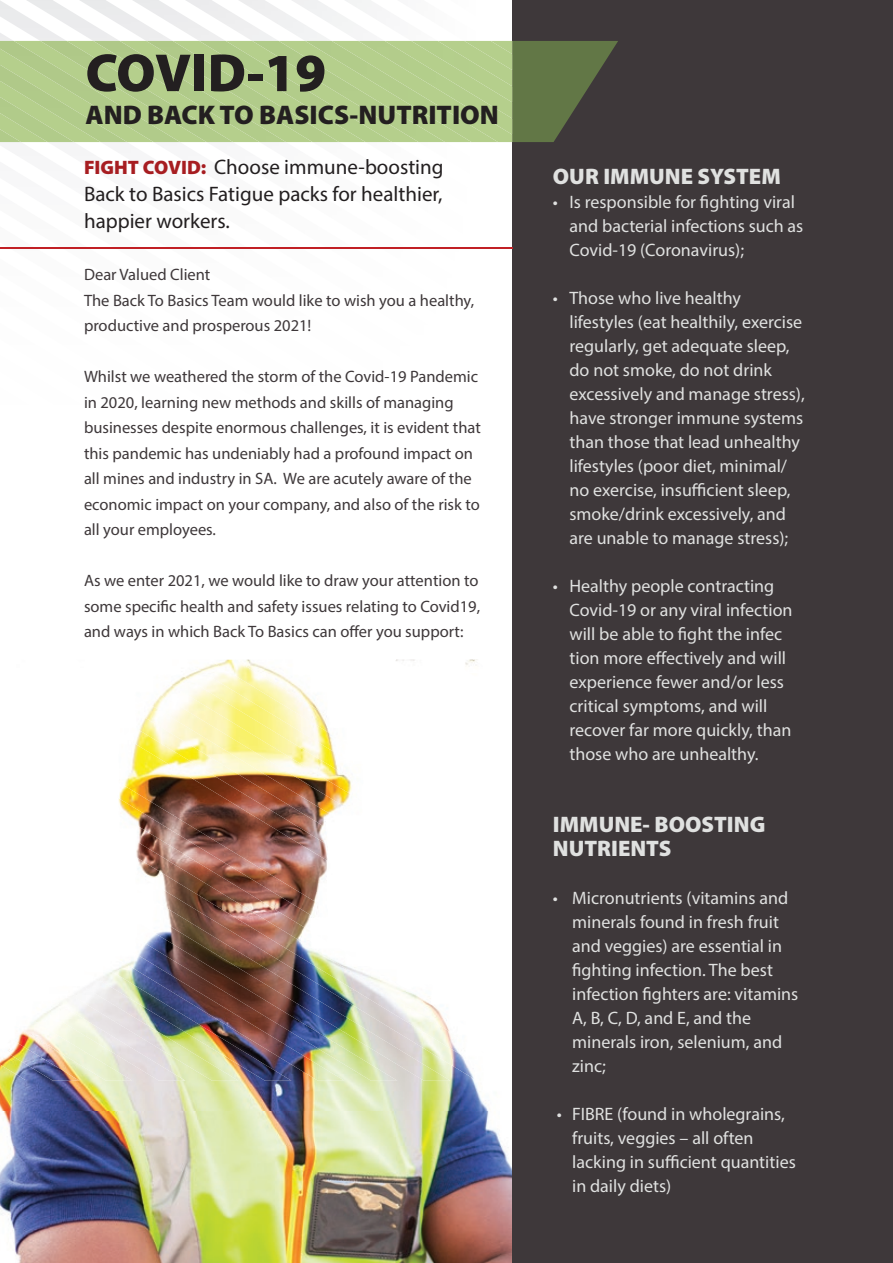
<style>
.page{position:relative;width:893px;height:1263px;background:#fff}
.page>*{position:absolute;margin:0;border:0;box-sizing:border-box;transform-origin:0 0}
.t1{font:900 54px "Myriad Pro";color:#231f20}
.t2{font:900 27px "Myriad Pro";color:#231f20}
.t3{font:900 22.5px/24px "Myriad Pro";color:#e0e1e0}
.t4{font:21px/27px "Myriad Pro";color:#231f20;text-align:justify}
.t5{font:18px/24px "Myriad Pro";color:#e0e1e0}
.t6{font:16.5px/25.5px "Myriad Pro";color:#3e383a}
.s1{font-weight:900;font-size:19.5px;color:#a71d21}
</style>
<div class="page">
<img style="left:0;top:1070px;width:513px;height:193px">
<svg style="left:159px;top:1081px;width:27px;height:1px"></svg>
<svg style="left:106px;top:1081px;width:27px;height:1px"></svg>
<svg style="left:212px;top:1081px;width:26px;height:1px"></svg>
<svg style="left:53px;top:1081px;width:27px;height:1px"></svg>
<svg style="left:0;top:1081px;width:27px;height:1px"></svg>
<svg style="left:318px;top:1081px;width:26px;height:1px"></svg>
<svg style="left:424px;top:1081px;width:26px;height:1px"></svg>
<svg style="left:371px;top:1081px;width:26px;height:1px"></svg>
<svg style="left:265px;top:1081px;width:26px;height:1px"></svg>
<svg style="left:477px;top:1081px;width:26px;height:1px"></svg>
<img style="left:129px;top:660px;width:384px;height:281px">
<img style="left:0;top:774px;width:503px;height:307px">
<img style="left:474px;top:660px;width:39px;height:23px">
<img style="left:512px;top:0;width:1px;height:33px">
<img style="left:0;top:33px;width:513px;height:8px">
<img style="left:0;top:142px;width:513px;height:19px">
<img style="left:0;top:161px;width:513px;height:329px">
<div style="left:513px;top:0;width:380px;height:1263px;background:#3e383a"></div>
<div style="left:339px;top:41px;width:159px;height:101px;background:#b5cf8c"></div>
<div style="left:286px;top:41px;width:53px;height:101px;background:#b5cf8c"></div>
<div style="left:180px;top:41px;width:106px;height:101px;background:#b5cf8c"></div>
<div style="left:358px;top:41px;width:155px;height:94px;background:#b5cf8c"></div>
<div style="left:0;top:41px;width:180px;height:101px;background:#b5cf8c"></div>
<div style="left:0;top:65px;width:127px;height:77px;background:#b5cf8c"></div>
<img style="left:0;top:129px;width:21px;height:13px">
<svg style="left:513px;top:41px;width:105px;height:101px"></svg>
<hr style="left:0;top:248px;width:513px;height:1px;background:#c12025">
<h1 class="t1" style="left:85px;top:41px;width:242px">COVID-19</h1>
<h2 class="t2" style="left:85px;top:98px;width:415px">AND BACK TO BASICS-NUTRITION</h2>
<p class="t4" style="left:84px;top:156px;width:361px"><span class="s1">FIGHT COVID:</span> Choose immune-boosting Back to Basics Fatigue packs for healthier, happier workers.</p>
<p class="t6" style="left:84px;top:264px;width:392px">Dear Valued Client<br>The Back To Basics Team would like to wish you a healthy, productive and prosperous 2021!</p>
<p class="t6" style="left:84px;top:366px;width:398px">Whilst we weathered the storm of the Covid-19 Pandemic in 2020, learning new methods and skills of managing businesses despite enormous challenges, it is evident that this pandemic has undeniably had a profound impact on all mines and industry in SA. We are acutely aware of the economic impact on your company, and also of the risk to all your employees.</p>
<p class="t6" style="left:84px;top:570px;width:398px;text-align:justify">As we enter 2021, we would like to draw your attention to some specific health and safety issues relating to Covid19, and ways in which Back To Basics can offer you support:</p>
<p class="t3" style="left:553px;top:164px;width:229px">OUR IMMUNE SYSTEM</p>
<p class="t5" style="left:569px;top:191px;width:235px;text-indent:-17px">• Is responsible for fighting viral and bacterial infections such as<br>Covid-19 (Coronavirus);</p>
<p class="t5" style="left:569px;top:287px;width:237px;text-indent:-17px">• Those who live healthy lifestyles (eat healthily, exercise regularly, get adequate sleep, do not smoke, do not drink excessively and manage stress), have stronger immune systems than those that lead unhealthy lifestyles (poor diet, minimal/ no exercise, insufficient sleep, smoke/drink excessively, and are unable to manage stress);</p>
<p class="t5" style="left:569px;top:575px;width:225px;text-indent:-17px">• Healthy people contracting<br>Covid-19 or any viral infection will be able to fight the infec tion more effectively and will experience fewer and/or less critical symptoms, and will recover far more quickly, than those who are unhealthy.</p>
<p class="t3" style="left:553px;top:812px;width:214px">IMMUNE- BOOSTING<br>NUTRIENTS</p>
<p class="t5" style="left:572px;top:887px;width:228px;text-indent:-19px">• Micronutrients (vitamins and minerals found in fresh fruit and veggies) are essential in fighting infection. The best infection fighters are: vitamins<br>A, B, C, D, and E, and the minerals iron, selenium, and zinc;</p>
<p class="t5" style="left:572px;top:1103px;width:225px;text-indent:-15px">• FIBRE (found in wholegrains, fruits, veggies – all often lacking in sufficient quantities in daily diets)</p>
</div>
